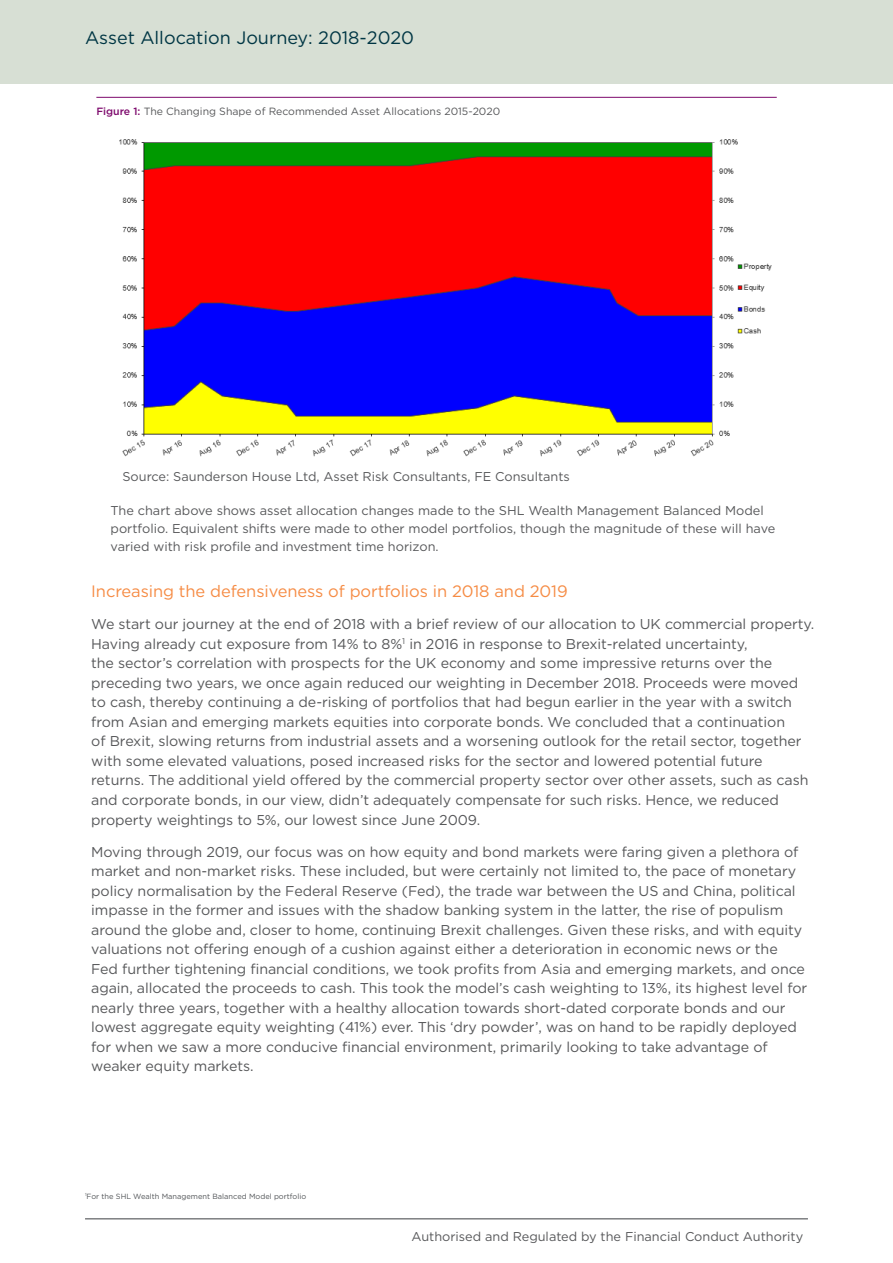
<style>
.page{position:relative;width:893px;height:1263px;background:#fff}
.page>*{position:absolute;margin:0;border:0;box-sizing:border-box;transform-origin:0 0}
.Page_Header{font:18px "Gotham";color:#003644}
.Intro_Copy{font:16.5px "Gotham";letter-spacing:-.005em;color:#f68c45}
.Body_Copy{font:14.25px/19.5px "Gotham";letter-spacing:-.005em;color:#57585a}
.t1{font:12.75px/18px "Gotham";color:#57585a}
.Figure_Copy{font:10.5px "Gotham";color:#57585a}
.t2{font:7.5px "Gotham";color:#515457}
.s1{font-weight:500;color:#7e0a6d}
</style>
<div class="page">
<hr style="left:85px;top:1218px;width:723px;height:1px;background:#515457">
<div style="left:0;top:0;width:893px;height:84px;background:#d7dfd4"></div>
<img style="left:119px;top:139px;width:653px;height:318px">
<hr style="left:96px;top:97px;width:681px;height:1px;background:#7e0a6d">
<p class="Page_Header" style="left:85px;top:26px;width:331px">Asset Allocation Journey: 2018-2020</p>
<p class="Figure_Copy" style="left:96px;top:104px;width:405px"><span class="s1">Figure 1:</span> The Changing Shape of Recommended Asset Allocations 2015-2020</p>
<p class="t1" style="left:122px;top:467px;width:449px">Source: Saunderson House Ltd, Asset Risk Consultants, FE Consultants</p>
<p class="t1" style="left:111px;top:502px;width:666px">The chart above shows asset allocation changes made to the SHL Wealth Management Balanced Model portfolio. Equivalent shifts were made to other model portfolios, though the magnitude of these will have varied with risk profile and investment time horizon.</p>
<p class="Intro_Copy" style="left:91px;top:581px;width:478px">Increasing the defensiveness of portfolios in 2018 and 2019</p>
<p class="Body_Copy" style="left:91px;top:614px;width:724px">We start our journey at the end of 2018 with a brief review of our allocation to UK commercial property.<br>Having already cut exposure from 14% to 8%<sup>1</sup> in 2016 in response to Brexit-related uncertainty,<br>the sector’s correlation with prospects for the UK economy and some impressive returns over the preceding two years, we once again reduced our weighting in December 2018. Proceeds were moved to cash, thereby continuing a de-risking of portfolios that had begun earlier in the year with a switch from Asian and emerging markets equities into corporate bonds. We concluded that a continuation<br>of Brexit, slowing returns from industrial assets and a worsening outlook for the retail sector, together with some elevated valuations, posed increased risks for the sector and lowered potential future returns. The additional yield offered by the commercial property sector over other assets, such as cash and corporate bonds, in our view, didn’t adequately compensate for such risks. Hence, we reduced property weightings to 5%, our lowest since June 2009.</p>
<p class="Body_Copy" style="left:91px;top:842px;width:718px">Moving through 2019, our focus was on how equity and bond markets were faring given a plethora of market and non-market risks. These included, but were certainly not limited to, the pace of monetary policy normalisation by the Federal Reserve (Fed), the trade war between the US and China, political impasse in the former and issues with the shadow banking system in the latter, the rise of populism around the globe and, closer to home, continuing Brexit challenges. Given these risks, and with equity valuations not offering enough of a cushion against either a deterioration in economic news or the Fed further tightening financial conditions, we took profits from Asia and emerging markets, and once again, allocated the proceeds to cash. This took the model’s cash weighting to 13%, its highest level for nearly three years, together with a healthy allocation towards short-dated corporate bonds and our lowest aggregate equity weighting (41%) ever. This ‘dry powder’, was on hand to be rapidly deployed for when we saw a more conducive financial environment, primarily looking to take advantage of weaker equity markets.</p>
<p class="t2" style="left:85px;top:1191px;width:223px"><sup>1</sup>For the SHL Wealth Management Balanced Model portfolio</p>
<p class="t1" style="left:411px;top:1227px;width:393px">Authorised and Regulated by the Financial Conduct Authority</p>
</div>
